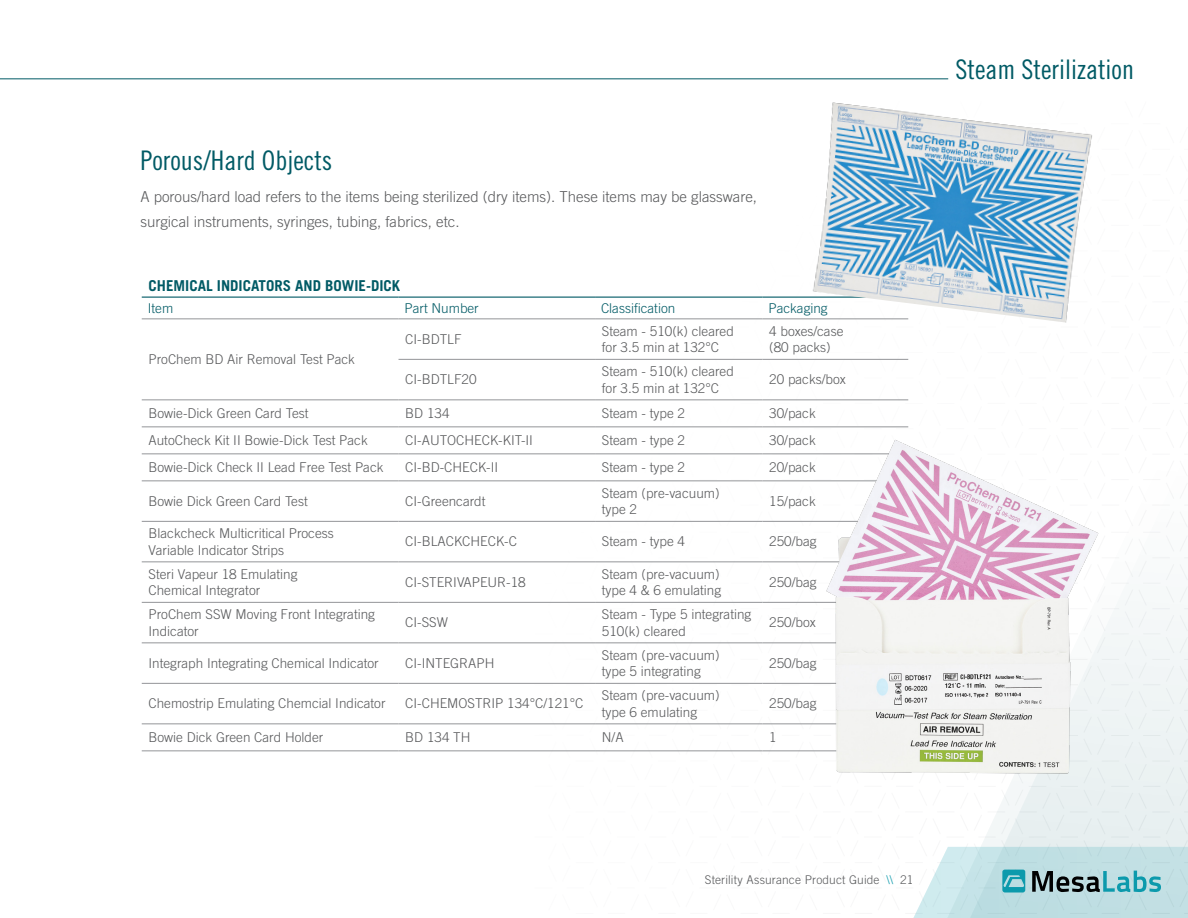
<style>
.page{position:relative;width:1188px;height:918px;background:#fff}
.page>*{position:absolute;margin:0;border:0;box-sizing:border-box;transform-origin:0 0}
.t1{font:27px "Trade Gothic LT Pro Cn 18";color:#005a65}
.t2{font:300 15px/25.5px "Trade Gothic LT Std";color:#58595b}
.t3{font:700 15px "Trade Gothic LT Std";color:#005a65}
.t4{font:300 13.5px/16.2px "Trade Gothic LT Std";color:#58595b}
.t5{font:300 13.5px "Trade Gothic LT Std";color:#005a65}
.t6{font:300 12px "Trade Gothic LT Std";letter-spacing:.01em;color:#58595b}
.s1{color:#0c9aac}
</style>
<div class="page">
<svg style="left:534px;top:318px;width:312px;height:163px"></svg>
<svg style="left:534px;top:520px;width:262px;height:231px"></svg>
<svg style="left:846px;top:358px;width:342px;height:489px"></svg>
<svg style="left:913px;top:847px;width:275px;height:71px;background:#b7d8dc"></svg>
<hr style="left:142px;top:297px;width:257px;height:1px;background:#005a65">
<hr style="left:399px;top:297px;width:196px;height:1px;background:#005a65">
<hr style="left:595px;top:297px;width:167px;height:1px;background:#005a65">
<hr style="left:762px;top:297px;width:146px;height:1px;background:#005a65">
<hr style="left:142px;top:319px;width:257px;height:1px;background:#939598">
<hr style="left:399px;top:319px;width:196px;height:1px;background:#939598">
<hr style="left:595px;top:319px;width:167px;height:1px;background:#939598">
<hr style="left:762px;top:319px;width:146px;height:1px;background:#939598">
<hr style="left:399px;top:359px;width:196px;height:1px;background:#939598">
<hr style="left:595px;top:359px;width:167px;height:1px;background:#939598">
<hr style="left:762px;top:359px;width:146px;height:1px;background:#939598">
<hr style="left:142px;top:400px;width:257px;height:1px;background:#939598">
<hr style="left:399px;top:400px;width:196px;height:1px;background:#939598">
<hr style="left:595px;top:400px;width:167px;height:1px;background:#939598">
<hr style="left:762px;top:400px;width:146px;height:1px;background:#939598">
<hr style="left:142px;top:427px;width:257px;height:1px;background:#939598">
<hr style="left:399px;top:427px;width:196px;height:1px;background:#939598">
<hr style="left:595px;top:427px;width:167px;height:1px;background:#939598">
<hr style="left:762px;top:427px;width:146px;height:1px;background:#939598">
<hr style="left:142px;top:454px;width:257px;height:1px;background:#939598">
<hr style="left:399px;top:454px;width:196px;height:1px;background:#939598">
<hr style="left:595px;top:454px;width:167px;height:1px;background:#939598">
<hr style="left:762px;top:454px;width:146px;height:1px;background:#939598">
<hr style="left:142px;top:481px;width:257px;height:1px;background:#939598">
<hr style="left:399px;top:481px;width:196px;height:1px;background:#939598">
<hr style="left:595px;top:481px;width:167px;height:1px;background:#939598">
<hr style="left:762px;top:481px;width:146px;height:1px;background:#939598">
<hr style="left:142px;top:521px;width:257px;height:1px;background:#939598">
<hr style="left:399px;top:521px;width:196px;height:1px;background:#939598">
<hr style="left:595px;top:521px;width:167px;height:1px;background:#939598">
<hr style="left:762px;top:521px;width:146px;height:1px;background:#939598">
<hr style="left:142px;top:562px;width:257px;height:1px;background:#939598">
<hr style="left:399px;top:562px;width:196px;height:1px;background:#939598">
<hr style="left:595px;top:562px;width:167px;height:1px;background:#939598">
<hr style="left:762px;top:562px;width:146px;height:1px;background:#939598">
<hr style="left:142px;top:602px;width:257px;height:1px;background:#939598">
<hr style="left:399px;top:602px;width:196px;height:1px;background:#939598">
<hr style="left:595px;top:602px;width:167px;height:1px;background:#939598">
<hr style="left:762px;top:602px;width:146px;height:1px;background:#939598">
<hr style="left:142px;top:643px;width:257px;height:1px;background:#939598">
<hr style="left:399px;top:643px;width:196px;height:1px;background:#939598">
<hr style="left:595px;top:643px;width:167px;height:1px;background:#939598">
<hr style="left:762px;top:643px;width:146px;height:1px;background:#939598">
<hr style="left:142px;top:683px;width:257px;height:1px;background:#939598">
<hr style="left:399px;top:683px;width:196px;height:1px;background:#939598">
<hr style="left:595px;top:683px;width:167px;height:1px;background:#939598">
<hr style="left:762px;top:683px;width:146px;height:1px;background:#939598">
<hr style="left:142px;top:724px;width:257px;height:1px;background:#939598">
<hr style="left:399px;top:724px;width:196px;height:1px;background:#939598">
<hr style="left:595px;top:724px;width:167px;height:1px;background:#939598">
<hr style="left:762px;top:724px;width:146px;height:1px;background:#939598">
<hr style="left:142px;top:751px;width:257px;height:1px;background:#939598">
<hr style="left:399px;top:751px;width:196px;height:1px;background:#939598">
<hr style="left:595px;top:751px;width:167px;height:1px;background:#939598">
<hr style="left:762px;top:751px;width:146px;height:1px;background:#939598">
<img style="left:796px;top:436px;width:328px;height:363px">
<img style="left:801px;top:102px;width:291px;height:222px">
<hr style="left:0;top:78px;width:948px;height:1px;background:#005a65">
<h1 class="t1" style="left:140px;top:144px;width:193px">Porous/Hard Objects</h1>
<p class="t2" style="left:140px;top:184px;width:618px">A porous/hard load refers to the items being sterilized (dry items). These items may be glassware, surgical instruments, syringes, tubing, fabrics, etc.</p>
<p class="t3" style="left:148px;top:276px;width:253px">CHEMICAL INDICATORS AND BOWIE-DICK</p>
<p class="t5" style="left:148px;top:300px;width:27px">Item</p>
<p class="t5" style="left:405px;top:300px;width:76px">Part Number</p>
<p class="t5" style="left:601px;top:300px;width:76px">Classification</p>
<p class="t5" style="left:768px;top:300px;width:61px">Packaging</p>
<p class="t4" style="left:149px;top:351px;width:208px">ProChem BD Air Removal Test Pack</p>
<p class="t4" style="left:405px;top:331px;width:58px">CI-BDTLF</p>
<p class="t4" style="left:602px;top:323px;width:134px">Steam - 510(k) cleared for 3.5 min at 132°C</p>
<p class="t4" style="left:769px;top:323px;width:76px">4 boxes/case (80 packs)</p>
<p class="t4" style="left:405px;top:371px;width:73px">CI-BDTLF20</p>
<p class="t4" style="left:602px;top:363px;width:134px">Steam - 510(k) cleared for 3.5 min at 132°C</p>
<p class="t4" style="left:769px;top:371px;width:78px">20 packs/box</p>
<p class="t4" style="left:149px;top:405px;width:162px">Bowie-Dick Green Card Test</p>
<p class="t4" style="left:405px;top:405px;width:46px">BD 134</p>
<p class="t4" style="left:602px;top:405px;width:85px">Steam - type 2</p>
<p class="t4" style="left:769px;top:405px;width:48px">30/pack</p>
<p class="t4" style="left:149px;top:432px;width:221px">AutoCheck Kit II Bowie-Dick Test Pack</p>
<p class="t4" style="left:405px;top:432px;width:129px">CI-AUTOCHECK-KIT-II</p>
<p class="t4" style="left:602px;top:432px;width:85px">Steam - type 2</p>
<p class="t4" style="left:769px;top:432px;width:48px">30/pack</p>
<p class="t4" style="left:149px;top:459px;width:237px">Bowie-Dick Check II Lead Free Test Pack</p>
<p class="t4" style="left:405px;top:459px;width:95px">CI-BD-CHECK-II</p>
<p class="t4" style="left:602px;top:459px;width:85px">Steam - type 2</p>
<p class="t4" style="left:769px;top:459px;width:48px">20/pack</p>
<p class="t4" style="left:149px;top:493px;width:161px">Bowie Dick Green Card Test</p>
<p class="t4" style="left:405px;top:493px;width:82px">CI-Greencardt</p>
<p class="t4" style="left:602px;top:485px;width:119px">Steam (pre-vacuum) type 2</p>
<p class="t4" style="left:769px;top:493px;width:48px">15/pack</p>
<p class="t4" style="left:149px;top:525px;width:187px">Blackcheck Multicritical Process<br>Variable Indicator Strips</p>
<p class="t4" style="left:405px;top:533px;width:113px">CI-BLACKCHECK-C</p>
<p class="t4" style="left:602px;top:533px;width:85px">Steam - type 4</p>
<p class="t4" style="left:769px;top:533px;width:49px">250/bag</p>
<p class="t4" style="left:149px;top:566px;width:151px">Steri Vapeur 18 Emulating<br>Chemical Integrator</p>
<p class="t4" style="left:405px;top:574px;width:122px">CI-STERIVAPEUR-18</p>
<p class="t4" style="left:602px;top:566px;width:121px">Steam (pre-vacuum) type 4 &amp; 6 emulating</p>
<p class="t4" style="left:769px;top:574px;width:49px">250/bag</p>
<p class="t4" style="left:149px;top:606px;width:228px">ProChem SSW Moving Front Integrating<br>Indicator</p>
<p class="t4" style="left:405px;top:614px;width:44px">CI-SSW</p>
<p class="t4" style="left:602px;top:606px;width:151px">Steam - Type 5 integrating<br>510(k) cleared</p>
<p class="t4" style="left:769px;top:614px;width:48px">250/box</p>
<p class="t4" style="left:149px;top:655px;width:232px">Integraph Integrating Chemical Indicator</p>
<p class="t4" style="left:405px;top:655px;width:91px">CI-INTEGRAPH</p>
<p class="t4" style="left:602px;top:647px;width:119px">Steam (pre-vacuum) type 5 integrating</p>
<p class="t4" style="left:769px;top:655px;width:49px">250/bag</p>
<p class="t4" style="left:149px;top:695px;width:239px">Chemostrip Emulating Chemcial Indicator</p>
<p class="t4" style="left:405px;top:695px;width:180px">CI-CHEMOSTRIP 134°C/121°C</p>
<p class="t4" style="left:602px;top:687px;width:119px">Steam (pre-vacuum) type 6 emulating</p>
<p class="t4" style="left:769px;top:695px;width:49px">250/bag</p>
<p class="t4" style="left:149px;top:729px;width:176px">Bowie Dick Green Card Holder</p>
<p class="t4" style="left:405px;top:729px;width:67px">BD 134 TH</p>
<p class="t4" style="left:602px;top:729px;width:23px">N/A</p>
<p class="t4" style="left:769px;top:729px;width:9px">1</p>
<h1 class="t1" style="left:956px;top:53px;width:180px">Steam Sterilization</h1>
<p class="t6" style="left:705px;top:873px;width:210px">Sterility Assurance Product Guide <span class="s1">\\</span> 21</p>
</div>
